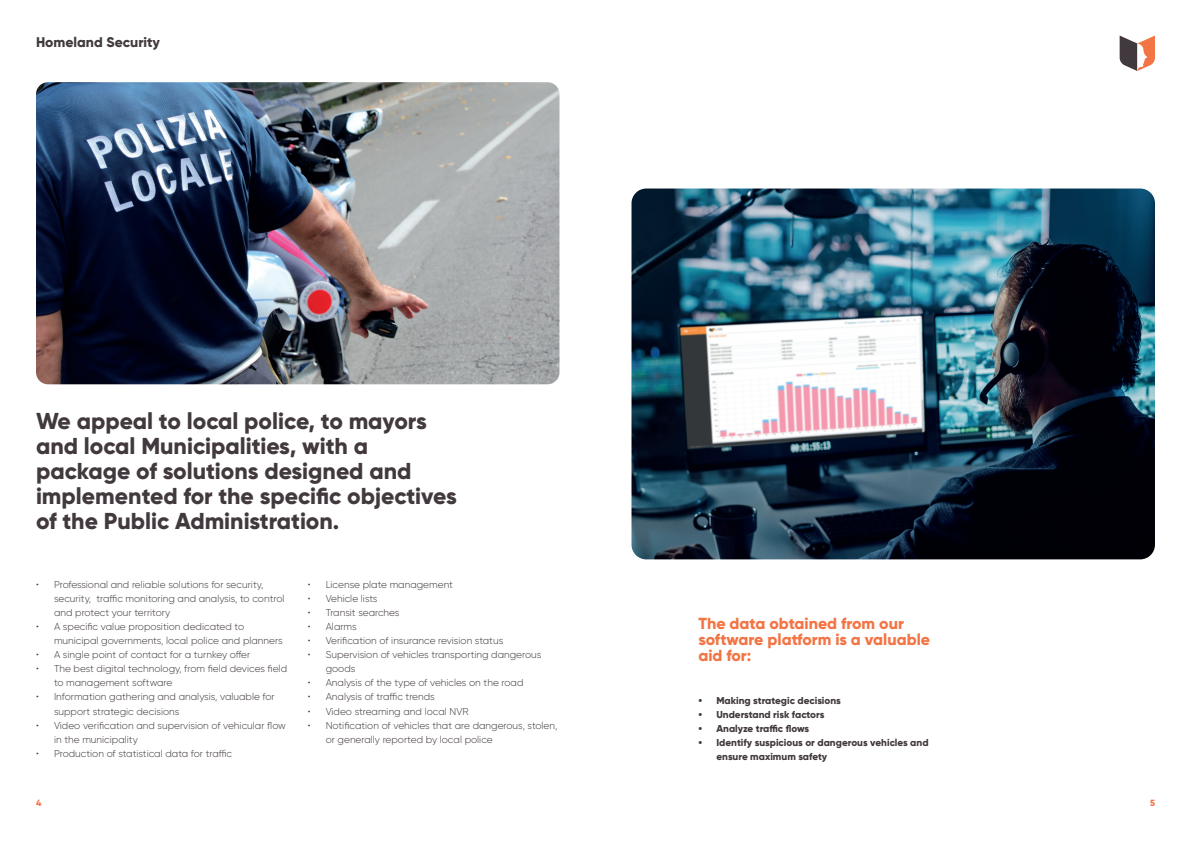
<style>
.page{position:relative;width:1191px;height:842px;background:#fff}
.page>*{position:absolute;margin:0;border:0;box-sizing:border-box;transform-origin:0 0}
.t1{font:800 23px/25px "Gilroy";color:#41393d}
.t2{font:800 16px/16px "Gilroy";color:#f37444}
.t3{font:800 14px "Gilroy";color:#41393d}
.t4{font:300 10px/14px "Gilroy";color:#41393d}
.t5{font:800 10px/14px "Gilroy";color:#41393d}
.t6{font:800 9px "Gilroy";color:#f37444}
</style>
<div class="page">
<img style="left:36px;top:82px;width:523px;height:302px">
<svg style="left:1119px;top:36px;width:36px;height:35px"></svg>
<img style="left:631px;top:189px;width:524px;height:370px">
<p class="t3" style="left:36px;top:33px;width:126px">Homeland Security</p>
<p class="t1" style="left:36px;top:408px;width:422px">We appeal to local police, to mayors and local Municipalities, with a package of solutions designed and implemented for the specific objectives of the Public Administration.</p>
<p class="t4" style="left:54px;top:578px;width:232px;text-indent:-18px">• Professional and reliable solutions for security, security, traffic monitoring and analysis, to control and protect your territory</p>
<p class="t4" style="left:54px;top:620px;width:230px;text-indent:-18px">• A specific value proposition dedicated to municipal governments, local police and planners</p>
<p class="t4" style="left:36px;top:648px;width:216px">• A single point of contact for a turnkey offer</p>
<p class="t4" style="left:54px;top:662px;width:235px;text-indent:-18px">• The best digital technology, from field devices field to management software</p>
<p class="t4" style="left:54px;top:690px;width:222px;text-indent:-18px">• Information gathering and analysis, valuable for support strategic decisions</p>
<p class="t4" style="left:54px;top:718px;width:233px;text-indent:-18px">• Video verification and supervision of vehicular flow in the municipality</p>
<p class="t4" style="left:36px;top:746px;width:198px">• Production of statistical data for traffic</p>
<p class="t4" style="left:308px;top:578px;width:147px">• License plate management</p>
<p class="t4" style="left:308px;top:592px;width:71px">• Vehicle lists</p>
<p class="t4" style="left:308px;top:606px;width:93px">• Transit searches</p>
<p class="t4" style="left:308px;top:620px;width:51px">• Alarms</p>
<p class="t4" style="left:308px;top:634px;width:197px">• Verification of insurance revision status</p>
<p class="t4" style="left:326px;top:648px;width:217px;text-indent:-18px">• Supervision of vehicles transporting dangerous goods</p>
<p class="t4" style="left:308px;top:676px;width:217px">• Analysis of the type of vehicles on the road</p>
<p class="t4" style="left:308px;top:690px;width:129px">• Analysis of traffic trends</p>
<p class="t4" style="left:308px;top:704px;width:162px">• Video streaming and local NVR</p>
<p class="t4" style="left:326px;top:718px;width:233px;text-indent:-18px">• Notification of vehicles that are dangerous, stolen, or generally reported by local police</p>
<p class="t2" style="left:698px;top:616px;width:233px">The data obtained from our software platform is a valuable aid for:</p>
<p class="t5" style="left:698px;top:693px;width:144px">• Making strategic decisions</p>
<p class="t5" style="left:698px;top:707px;width:128px">• Understand risk factors</p>
<p class="t5" style="left:698px;top:721px;width:112px">• Analyze traffic flows</p>
<p class="t5" style="left:716px;top:735px;width:214px;text-indent:-18px">• Identify suspicious or dangerous vehicles and ensure maximum safety</p>
<p class="t6" style="left:36px;top:797px;width:7px">4</p>
<p class="t6" style="left:1150px;top:797px;width:6px">5</p>
</div>
